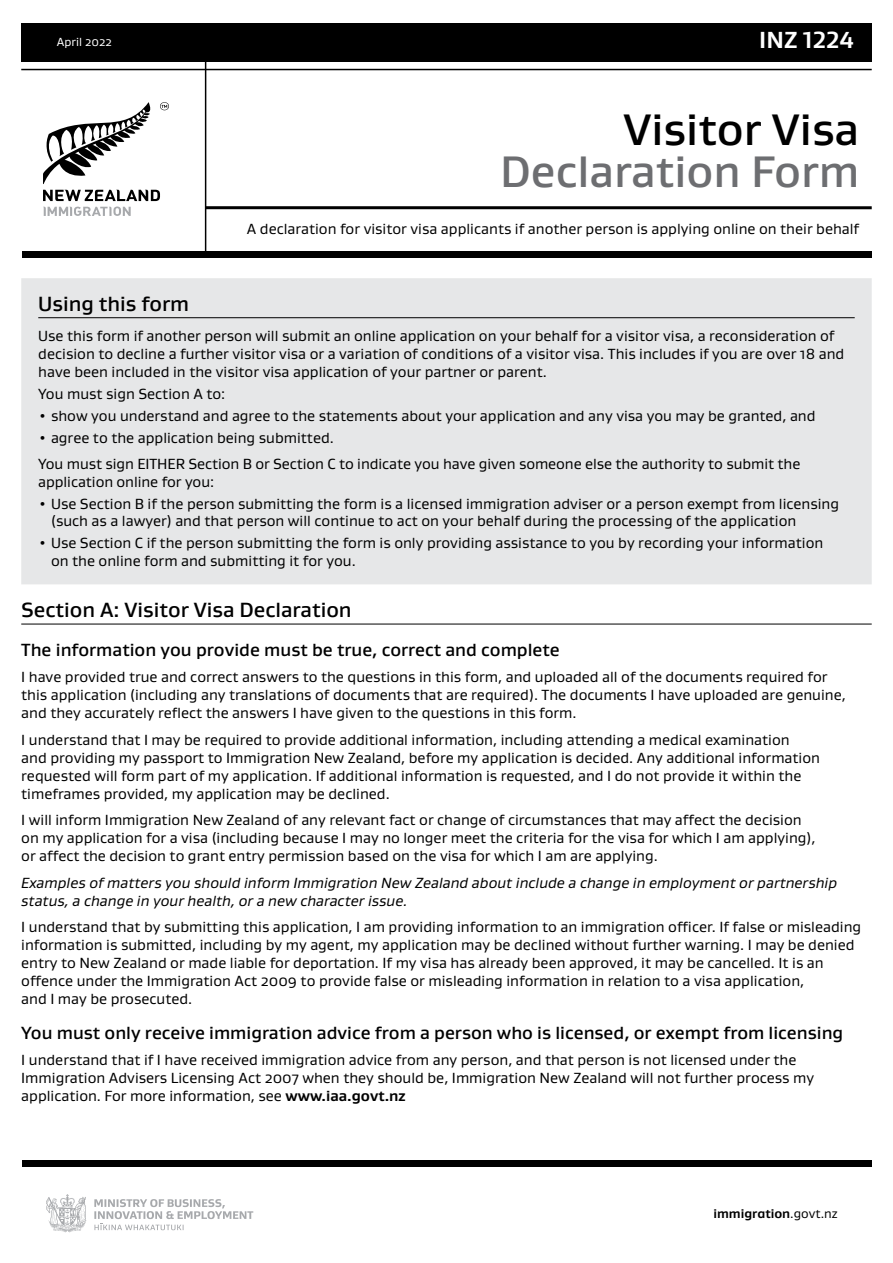
<style>
.page{position:relative;width:893px;height:1263px;background:#fff}
.page>*{position:absolute;margin:0;border:0;box-sizing:border-box;transform-origin:0 0}
.t1{font:500 45px "Gustan";color:#6d6e71}
.t2{font:500 45px "Gustan";color:#000}
.t3{font:700 23.7px "Gustan";color:#fff}
.Guide_subhead_1{font:500 21px "Gustan";color:#000}
.Guide_subhead_2{font:500 18px "Gustan";color:#000}
.Guide_body_text{font:15px/18px "Gustan";color:#000}
.Guide_intro_body{font:15px/17.7px "Gustan";color:#000}
.Guide_body_text-2{font:italic 15px/18px "Gustan";color:#000}
.t4{font:700 12.9px "Gustan";color:#000}
.t5{font:12px "Gustan";color:#fff}
.s1{font-weight:700}
.s2{font-weight:400}
</style>
<div class="page">
<div style="left:21px;top:23px;width:851px;height:39px;background:#000"></div>
<hr style="left:21px;top:69px;width:851px;height:1px;background:#000">
<hr style="left:206px;top:206px;width:666px;height:3px;background:#000">
<svg style="left:43px;top:102px;width:108px;height:82px"></svg>
<svg style="left:160px;top:102px;width:9px;height:8px"></svg>
<svg style="left:43px;top:190px;width:117px;height:11px"></svg>
<svg style="left:43px;top:207px;width:88px;height:9px"></svg>
<div style="left:22px;top:252px;width:850px;height:6px;background:#000"></div>
<div style="left:22px;top:1160px;width:850px;height:6px;background:#000"></div>
<svg style="left:46px;top:1194px;width:41px;height:38px"></svg>
<svg style="left:94px;top:1199px;width:159px;height:31px"></svg>
<hr style="left:205px;top:32px;width:1px;height:221px;background:#000">
<div style="left:21px;top:278px;width:851px;height:306px;background:#e6e7e8"></div>
<hr style="left:38px;top:317px;width:817px;height:1px;background:#000">
<hr style="left:21px;top:624px;width:851px;height:1px;background:#000">
<p class="t5" style="left:57px;top:34px;width:57px">April 2022</p>
<h2 class="t3" style="left:759px;top:24px;width:96px">INZ 1224</h2>
<h1 class="t2" style="left:624px;top:100px;width:237px">Visitor Visa</h1>
<h1 class="t1" style="left:500px;top:142px;width:360px">Declaration Form</h1>
<p class="Guide_body_text" style="left:247px;top:219px;width:614px">A declaration for visitor visa applicants if another person is applying online on their behalf</p>
<p class="Guide_subhead_1" style="left:38px;top:290px;width:152px">Using this form</p>
<p class="Guide_intro_body" style="left:38px;top:327px;width:808px">Use this form if another person will submit an online application on your behalf for a visitor visa, a reconsideration of decision to decline a further visitor visa or a variation of conditions of a visitor visa. This includes if you are over 18 and have been included in the visitor visa application of your partner or parent.</p>
<p class="Guide_intro_body" style="left:38px;top:384px;width:189px">You must sign Section A to:</p>
<p class="Guide_body_text" style="left:38px;top:406px;width:779px">• show you understand and agree to the statements about your application and any visa you may be granted, and</p>
<p class="Guide_body_text" style="left:38px;top:428px;width:297px">• agree to the application being submitted.</p>
<p class="Guide_intro_body" style="left:38px;top:454px;width:764px">You must sign EITHER Section B or Section C to indicate you have given someone else the authority to submit the application online for you:</p>
<p class="Guide_body_text" style="left:51px;top:494px;width:790px;text-indent:-13px">• Use Section B if the person submitting the form is a licensed immigration adviser or a person exempt from licensing (such as a lawyer) and that person will continue to act on your behalf during the processing of the application</p>
<p class="Guide_body_text" style="left:51px;top:534px;width:774px;text-indent:-13px">• Use Section C if the person submitting the form is only providing assistance to you by recording your information on the online form and submitting it for you.</p>
<p class="Guide_subhead_1" style="left:21px;top:596px;width:332px">Section A: Visitor Visa Declaration</p>
<p class="Guide_subhead_2" style="left:21px;top:638px;width:540px">The information you provide must be true, correct and complete</p>
<p class="Guide_body_text" style="left:21px;top:668px;width:826px">I have provided true and correct answers to the questions in this form, and uploaded all of the documents required for this application (including any translations of documents that are required). The documents I have uploaded are genuine, and they accurately reflect the answers I have given to the questions in this form.</p>
<p class="Guide_body_text" style="left:21px;top:730px;width:800px">I understand that I may be required to provide additional information, including attending a medical examination<br>and providing my passport to Immigration New Zealand, before my application is decided. Any additional information requested will form part of my application. If additional information is requested, and I do not provide it within the timeframes provided, my application may be declined.</p>
<p class="Guide_body_text" style="left:21px;top:811px;width:796px">I will inform Immigration New Zealand of any relevant fact or change of circumstances that may affect the decision on my application for a visa (including because I may no longer meet the criteria for the visa for which I am applying), or affect the decision to grant entry permission based on the visa for which I am are applying.</p>
<p class="Guide_body_text-2" style="left:21px;top:873px;width:817px">Examples of matters you should inform Immigration New Zealand about include a change in employment or partnership status, a change in your health, or a new character issue.</p>
<p class="Guide_body_text" style="left:21px;top:918px;width:841px">I understand that by submitting this application, I am providing information to an immigration officer. If false or misleading information is submitted, including by my agent, my application may be declined without further warning. I may be denied entry to New Zealand or made liable for deportation. If my visa has already been approved, it may be cancelled. It is an offence under the Immigration Act 2009 to provide false or misleading information in relation to a visa application,<br>and I may be prosecuted.</p>
<p class="Guide_subhead_2" style="left:21px;top:1021px;width:823px">You must only receive immigration advice from a person who is licensed, or exempt from licensing</p>
<p class="Guide_body_text" style="left:21px;top:1051px;width:794px">I understand that if I have received immigration advice from any person, and that person is not licensed under the<br>Immigration Advisers Licensing Act 2007 when they should be, Immigration New Zealand will not further process my application. For more information, see <span class="s1">www.iaa.govt.nz</span></p>
<p class="t4" style="left:713px;top:1205px;width:126px">immigration<span class="s2">.govt.nz</span></p>
</div>
